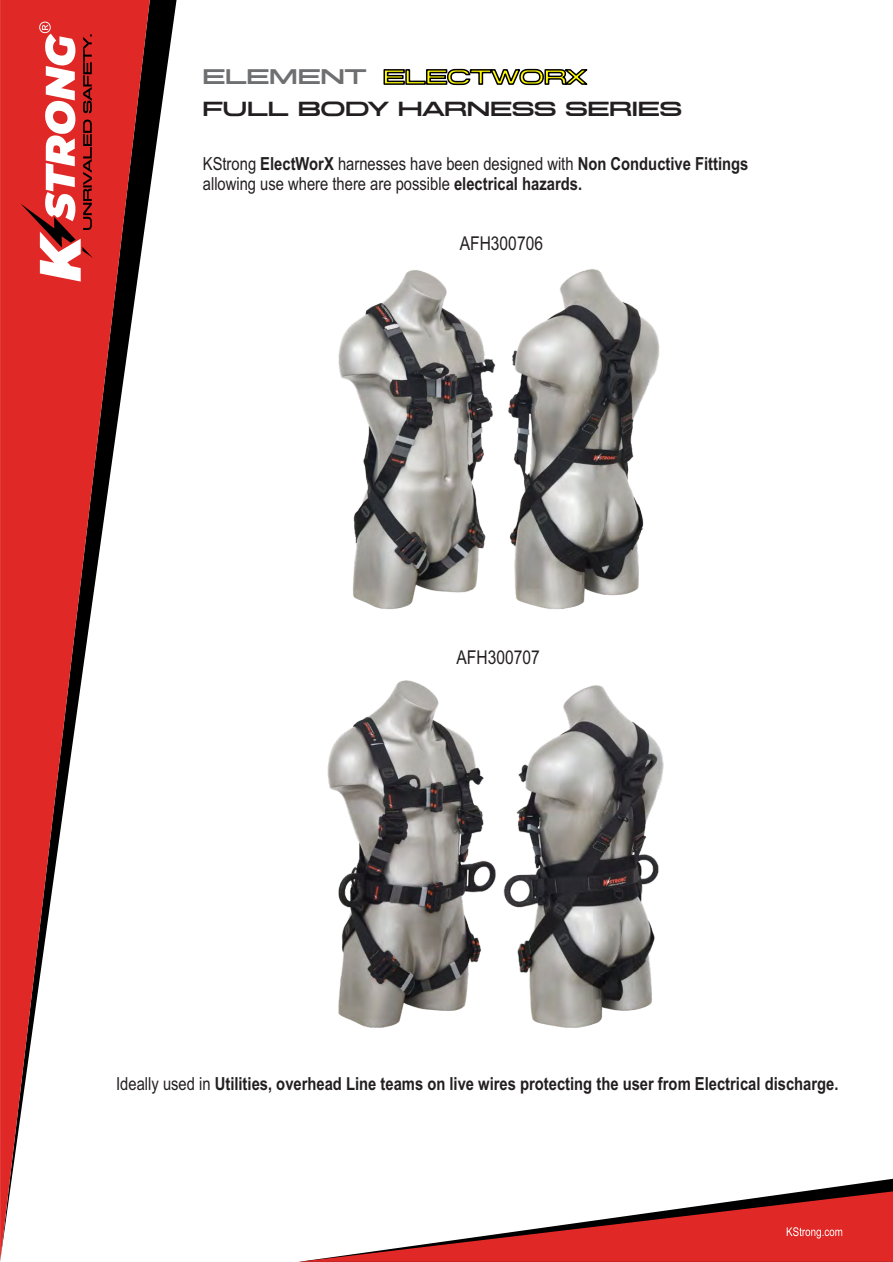
<style>
.page{position:relative;width:893px;height:1262px;background:#fff}
.page>*{position:absolute;margin:0;border:0;box-sizing:border-box;transform-origin:0 0}
.t1{font:20.4px/32px "Miedinger Medium W00";color:#231f20}
.t2{font:19.05px "Arial Narrow";color:#231f20}
.t3{font:18px/20.5px "Arial Narrow";color:#231f20}
.t4{font:700 18px "Arial Narrow";color:#231f20}
.s1{font-size:21.15px;color:#6d6f71}
.s2{color:#fffb00}
.s3{font-weight:700}
.s4{font-weight:400}
</style>
<div class="page">
<img style="left:327px;top:680px;width:337px;height:348px">
<img style="left:338px;top:269px;width:322px;height:340px">
<svg style="left:806px;top:1178px;width:87px;height:13px"></svg>
<svg style="left:305px;top:1191px;width:588px;height:70px"></svg>
<svg style="left:150px;top:0;width:27px;height:190px"></svg>
<svg style="left:0;top:0;width:150px;height:1261px"></svg>
<svg style="left:20px;top:22px;width:73px;height:259px"></svg>
<p class="t1" style="left:202px;top:62px;width:481px"><span class="s1">ELEMENT</span> <span class="s2">ELECTWORX<br></span>FULL BODY HARNESS SERIES</p>
<p class="t3" style="left:203px;top:155px;width:547px">KStrong <span class="s3">ElectWorX</span> harnesses have been designed with <span class="s3">Non Conductive Fittings </span>allowing use where there are possible <span class="s3">electrical hazards.</span></p>
<p class="t2" style="left:459px;top:236px;width:85px">AFH300706</p>
<p class="t2" style="left:456px;top:650px;width:85px">AFH300707</p>
<p class="t4" style="left:116px;top:1076px;width:723px"><span class="s4">Ideally used in</span> Utilities, overhead Line teams on live wires protecting the user from Electrical discharge.</p>
</div>
